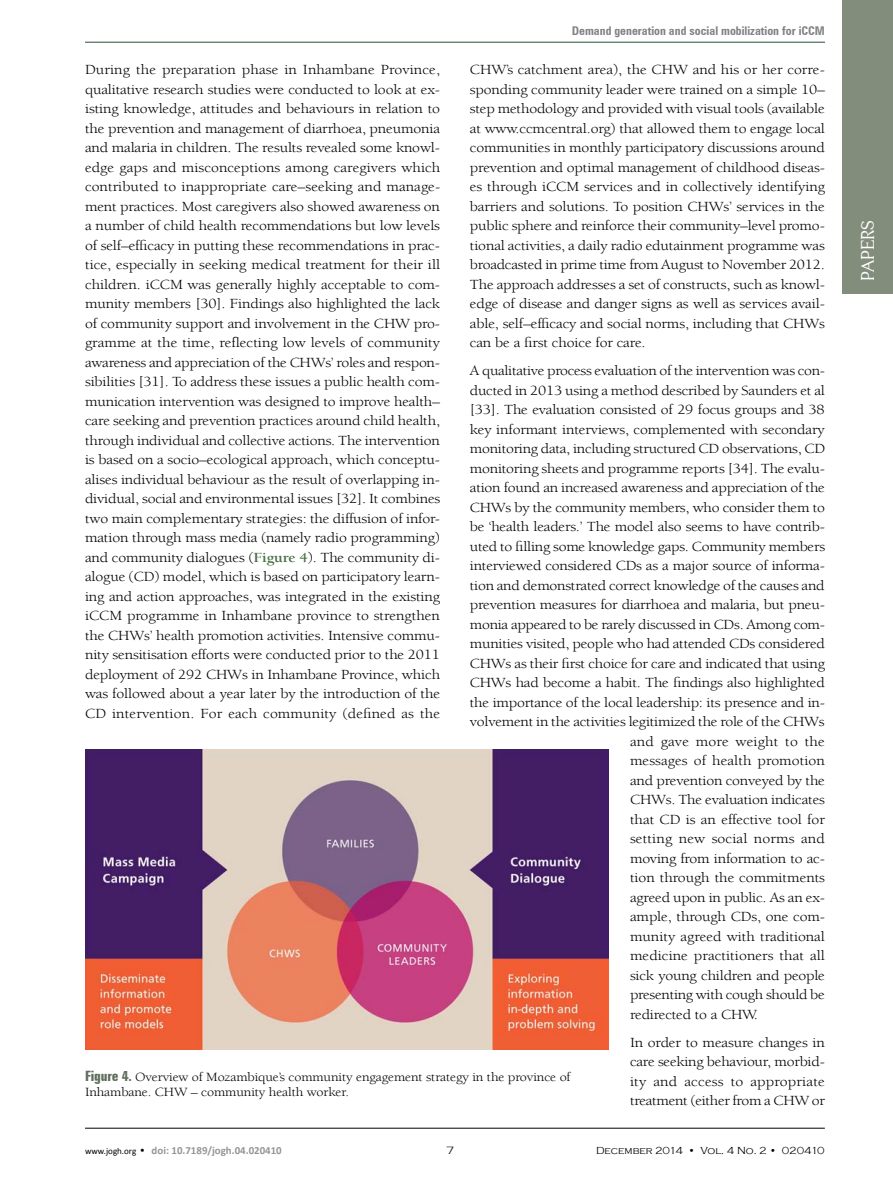
<style>
.page{position:relative;width:893px;height:1191px;background:#fff}
.page>*{position:absolute;margin:0;border:0;box-sizing:border-box;transform-origin:0 0}
.t1{font:18px "Centabel";color:#fff}
.t2{font:14.25px/19.5px "Berkeley Std";letter-spacing:-.015em;color:#000;text-align:justify;scale:1.11 1}
.t3{font:14.25px "Berkeley Std";letter-spacing:.005em;color:#000;scale:1.11 1}
.t4{font:14.25px "Berkeley Std";letter-spacing:.01em;color:#000;scale:1.11 1}
.t5{font:12.9px/15.8px "Berkeley Std";letter-spacing:-.01em;color:#000;scale:1.11 1}
.t6{font:700 condensed 12px "Zurich BT";color:#808285}
.t7{font:700 10.95px "Calibri";color:#939598}
.t8{font:300 10.95px "Copperplate Gothic";color:#000}
.t9{font:300 10.5px "Copperplate Gothic";color:#000}
.s1{font-weight:700;color:#497045}
.s2{font-family:"Zurich BT";font-weight:700;font-stretch:extra-condensed;font-size:14.25px;color:#5f6f5b}
.s3{font-weight:400;font-size:9px;color:#000}
.s4{font-family:"Copperplate Gothic";font-weight:300;color:#000}
</style>
<div class="page">
<hr style="left:85px;top:1128px;width:740px;height:1px;background:#000">
<div style="left:842px;top:0;width:51px;height:293px;background:#838d7c"></div>
<hr style="left:85px;top:42px;width:740px;height:1px;background:#274d33">
<img style="left:85px;top:749px;width:524px;height:300px">
<p class="t6" style="left:572px;top:23px;width:255px">Demand generation and social mobilization for iCCM</p>
<p class="t2" style="left:85px;top:60px;width:322px">During the preparation phase in Inhambane Province, qualitative research studies were conducted to look at ex&shy;isting knowledge, attitudes and behaviours in relation to the prevention and management of diarrhoea, pneumonia and malaria in children. The results revealed some knowl&shy;edge gaps and misconceptions among caregivers which contributed to inappropriate care–seeking and manage&shy;ment practices. Most caregivers also showed awareness on a number of child health recommendations but low levels of self–efficacy in putting these recommendations in prac&shy;tice, especially in seeking medical treatment for their ill children. iCCM was generally highly acceptable to com&shy;munity members [30]. Findings also highlighted the lack of community support and involvement in the CHW pro&shy;gramme at the time, reflecting low levels of community awareness and appreciation of the CHWs’ roles and respon&shy;sibilities [31]. To address these issues a public health com&shy;munication intervention was designed to improve health– care seeking and prevention practices around child health, through individual and collective actions. The intervention is based on a socio–ecological approach, which conceptu&shy;alises individual behaviour as the result of overlapping in&shy;dividual, social and environmental issues [32]. It combines two main complementary strategies: the diffusion of infor&shy;mation through mass media (namely radio programming) and community dialogues (<span class="s1">Figure 4</span>). The community di&shy;alogue (CD) model, which is based on participatory learn&shy;ing and action approaches, was integrated in the existing iCCM programme in Inhambane province to strengthen the CHWs’ health promotion activities. Intensive commu&shy;nity sensitisation efforts were conducted prior to the 2011 deployment of 292 CHWs in Inhambane Province, which was followed about a year later by the introduction of the CD intervention. For each community (defined as the</p>
<p class="t2" style="left:470px;top:60px;width:322px">CHW’s catchment area), the CHW and his or her corre&shy;sponding community leader were trained on a simple 10– step methodology and provided with visual tools (available at www.ccmcentral.org) that allowed them to engage local communities in monthly participatory discussions around prevention and optimal management of childhood diseas&shy;es through iCCM services and in collectively identifying barriers and solutions. To position CHWs’ services in the public sphere and reinforce their community–level promo&shy;tional activities, a daily radio edutainment programme was broadcasted in prime time from August to November 2012.<br>The approach addresses a set of constructs, such as knowl&shy;edge of disease and danger signs as well as services avail&shy;able, self–efficacy and social norms, including that CHWs can be a first choice for care.</p>
<p class="t2" style="left:470px;top:361px;width:321px">A qualitative process evaluation of the intervention was con-</p>
<p class="t2" style="left:470px;top:381px;width:321px">ducted in 2013 using a method described by Saunders et al</p>
<p class="t2" style="left:470px;top:400px;width:321px">[33]. The evaluation consisted of 29 focus groups and 38</p>
<p class="t2" style="left:470px;top:420px;width:321px">key informant interviews, complemented with secondary</p>
<p class="t2" style="left:470px;top:439px;width:322px">monitoring data, including structured CD observations, CD</p>
<p class="t2" style="left:470px;top:459px;width:321px">monitoring sheets and programme reports [34]. The evalu-</p>
<p class="t2" style="left:470px;top:478px;width:321px">ation found an increased awareness and appreciation of the</p>
<p class="t2" style="left:470px;top:498px;width:321px">CHWs by the community members, who consider them to</p>
<p class="t2" style="left:470px;top:517px;width:321px">be ‘health leaders.’ The model also seems to have contrib-</p>
<p class="t2" style="left:470px;top:537px;width:322px">uted to filling some knowledge gaps. Community members</p>
<p class="t2" style="left:470px;top:556px;width:321px">interviewed considered CDs as a major source of informa-</p>
<p class="t2" style="left:470px;top:576px;width:321px">tion and demonstrated correct knowledge of the causes and</p>
<p class="t2" style="left:470px;top:595px;width:321px">prevention measures for diarrhoea and malaria, but pneu-</p>
<p class="t2" style="left:470px;top:615px;width:321px">monia appeared to be rarely discussed in CDs. Among com-</p>
<p class="t2" style="left:470px;top:634px;width:321px">munities visited, people who had attended CDs considered</p>
<p class="t2" style="left:470px;top:653px;width:321px">CHWs as their first choice for care and indicated that using</p>
<p class="t2" style="left:470px;top:673px;width:321px">CHWs had become a habit. The findings also highlighted</p>
<p class="t2" style="left:470px;top:692px;width:321px">the importance of the local leadership: its presence and in-</p>
<p class="t2" style="left:470px;top:712px;width:321px">volvement in the activities legitimized the role of the CHWs</p>
<p class="t4" style="left:630px;top:733px;width:177px">and gave more weight to the</p>
<p class="t3" style="left:630px;top:753px;width:177px">messages of health promotion</p>
<p class="t2" style="left:630px;top:770px;width:177px">and prevention conveyed by the</p>
<p class="t2" style="left:630px;top:790px;width:177px">CHWs. The evaluation indicates</p>
<p class="t2" style="left:630px;top:809px;width:177px">that CD is an effective tool for</p>
<p class="t3" style="left:630px;top:831px;width:177px">setting new social norms and</p>
<p class="t2" style="left:630px;top:848px;width:177px">moving from information to ac-</p>
<p class="t2" style="left:630px;top:868px;width:177px">tion through the commitments</p>
<p class="t2" style="left:630px;top:887px;width:177px">agreed upon in public. As an ex-</p>
<p class="t2" style="left:630px;top:907px;width:177px">ample, through CDs, one com-</p>
<p class="t2" style="left:630px;top:926px;width:177px">munity agreed with traditional</p>
<p class="t2" style="left:630px;top:946px;width:177px">medicine practitioners that all</p>
<p class="t2" style="left:630px;top:965px;width:177px">sick young children and people</p>
<p class="t2" style="left:630px;top:985px;width:177px">presenting with cough should be</p>
<p class="t2" style="left:630px;top:1004px;width:117px">redirected to a CHW.</p>
<p class="t2" style="left:630px;top:1032px;width:177px">In order to measure changes in care seeking behaviour, morbid&shy;ity and access to appropriate treatment (either from a CHW or</p>
<p class="t5" style="left:85px;top:1069px;width:439px"><span class="s2">Figure 4.</span> Overview of Mozambique’s community engagement strategy in the province of<br>Inhambane. CHW – community health worker.</p>
<p class="t7" style="left:85px;top:1143px;width:198px"><span class="s3">www.jogh.org</span> <span class="s4">•</span> doi: 10.7189/jogh.04.020410</p>
<p class="t8" style="left:447px;top:1144px;width:9px">7</p>
<p class="t9" style="left:596px;top:1144px;width:230px">December 2014 • Vol. 4 No. 2 • 020410</p>
<p class="t1" style="left:860px;top:281px;width:103px;rotate:-90deg">VIEWPOINTS</p>
<p class="t1" style="left:857px;top:281px;width:63px;rotate:-90deg">PAPERS</p>
</div>
